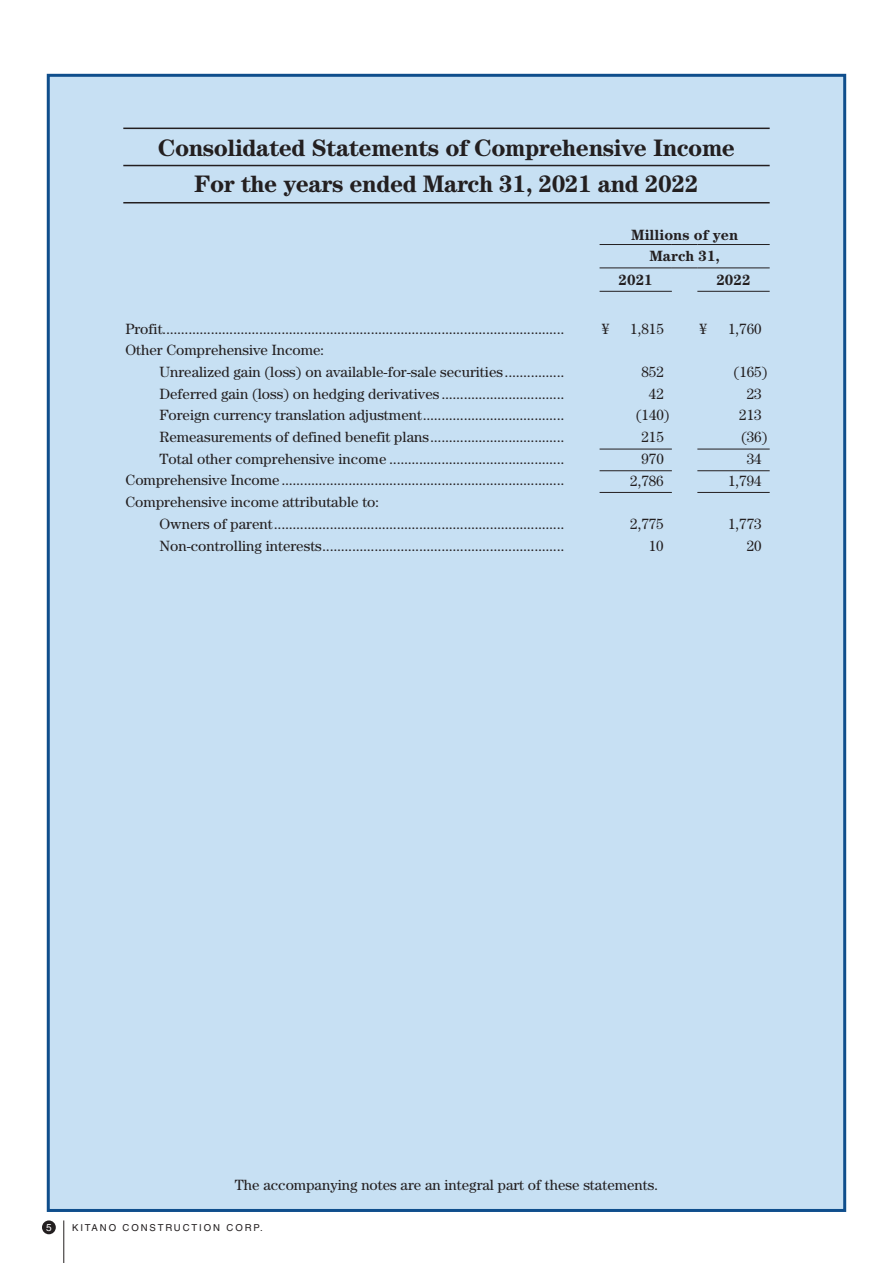
<style>
.page{position:relative;width:893px;height:1263px;background:#fff}
.page>*{position:absolute;margin:0;border:0;box-sizing:border-box;transform-origin:0 0}
.t1{font:700 23.85px/36.9px "Century Std";letter-spacing:-.02em;color:#231f20;text-align:center}
.t2{font:14.85px/21.8px "Century Std";color:#231f20}
.t3{font:700 14.85px/21.3px "Century Std";color:#231f20;text-align:center}
.t4{font:10.05px "Helvetica LT Std";color:#fff}
.t5{font:9.6px "Helvetica LT Std";letter-spacing:.2em;color:#231f20}
</style>
<div class="page">
<div style="left:47px;top:74px;width:799px;height:1138px;background:#c7e0f3;border:3px solid #0f4e8c"></div>
<div style="left:42px;top:1220px;width:14px;height:14px;background:#231f20;border-radius:50%"></div>
<hr style="left:64px;top:1220px;width:1px;height:43px;background:#231f20">
<hr style="left:123px;top:128px;width:647px;height:1px;background:#231f20">
<hr style="left:123px;top:165px;width:647px;height:1px;background:#231f20">
<hr style="left:123px;top:202px;width:647px;height:1px;background:#231f20">
<hr style="left:600px;top:244px;width:72px;height:1px;background:#231f20">
<svg style="left:672px;top:244px;width:25px;height:1px"></svg>
<hr style="left:697px;top:244px;width:73px;height:1px;background:#231f20">
<hr style="left:600px;top:470px;width:72px;height:1px;background:#231f20">
<hr style="left:697px;top:470px;width:73px;height:1px;background:#231f20">
<hr style="left:600px;top:492px;width:72px;height:1px;background:#231f20">
<hr style="left:697px;top:492px;width:73px;height:1px;background:#231f20">
<hr style="left:600px;top:268px;width:72px;height:1px;background:#231f20">
<svg style="left:672px;top:268px;width:25px;height:1px"></svg>
<hr style="left:697px;top:268px;width:73px;height:1px;background:#231f20">
<hr style="left:600px;top:291px;width:72px;height:1px;background:#231f20">
<hr style="left:697px;top:291px;width:73px;height:1px;background:#231f20">
<hr style="left:600px;top:449px;width:72px;height:1px;background:#231f20">
<hr style="left:697px;top:449px;width:73px;height:1px;background:#231f20">
<h1 class="t1" style="left:158px;top:129px;width:579px">Consolidated Statements of Comprehensive Income<br>For the years ended March 31, 2021 and 2022</h1>
<p class="t3" style="left:631px;top:224px;width:108px">Millions of yen<br>March 31,</p>
<p class="t3" style="left:619px;top:269px;width:36px">2021</p>
<p class="t3" style="left:716px;top:269px;width:36px">2022</p>
<p class="t2" style="left:125px;top:317px;width:441px">Profit............................................................................................................</p>
<p class="t2" style="left:602px;top:317px;width:9px">¥</p>
<p class="t2" style="left:630px;top:317px;width:35px">1,815</p>
<p class="t2" style="left:699px;top:317px;width:9px">¥</p>
<p class="t2" style="left:728px;top:317px;width:35px">1,760</p>
<p class="t2" style="left:159px;top:339px;width:406px;text-indent:-34px">Other Comprehensive Income:<br>Unrealized gain (loss) on available-for-sale securities ................</p>
<p class="t2" style="left:641px;top:361px;width:24px">852</p>
<p class="t2" style="left:734px;top:361px;width:35px">(165)</p>
<p class="t2" style="left:159px;top:382px;width:406px">Deferred gain (loss) on hedging derivatives .................................</p>
<p class="t2" style="left:649px;top:382px;width:16px">42</p>
<p class="t2" style="left:747px;top:382px;width:16px">23</p>
<p class="t2" style="left:159px;top:404px;width:406px">Foreign currency translation adjustment......................................</p>
<p class="t2" style="left:636px;top:404px;width:35px">(140)</p>
<p class="t2" style="left:739px;top:404px;width:24px">213</p>
<p class="t2" style="left:159px;top:426px;width:406px">Remeasurements of defined benefit plans....................................</p>
<p class="t2" style="left:641px;top:426px;width:24px">215</p>
<p class="t2" style="left:741px;top:426px;width:28px">(36)</p>
<p class="t2" style="left:159px;top:447px;width:406px">Total other comprehensive income ...............................................</p>
<p class="t2" style="left:641px;top:448px;width:24px">970</p>
<p class="t2" style="left:747px;top:448px;width:16px">34</p>
<p class="t2" style="left:125px;top:469px;width:441px">Comprehensive Income ............................................................................</p>
<p class="t2" style="left:630px;top:469px;width:35px">2,786</p>
<p class="t2" style="left:728px;top:469px;width:35px">1,794</p>
<p class="t2" style="left:159px;top:491px;width:406px;text-indent:-34px">Comprehensive income attributable to:<br>Owners of parent..............................................................................</p>
<p class="t2" style="left:630px;top:513px;width:35px">2,775</p>
<p class="t2" style="left:728px;top:513px;width:35px">1,773</p>
<p class="t2" style="left:159px;top:534px;width:406px">Non-controlling interests.................................................................</p>
<p class="t2" style="left:649px;top:534px;width:16px">10</p>
<p class="t2" style="left:747px;top:534px;width:16px">20</p>
<p class="t2" style="left:235px;top:1174px;width:425px">The accompanying notes are an integral part of these statements.</p>
<p class="t4" style="left:46px;top:1221px;width:7px">5</p>
<p class="t5" style="left:72px;top:1221px;width:192px">KITANO CONSTRUCTION CORP.</p>
</div>
